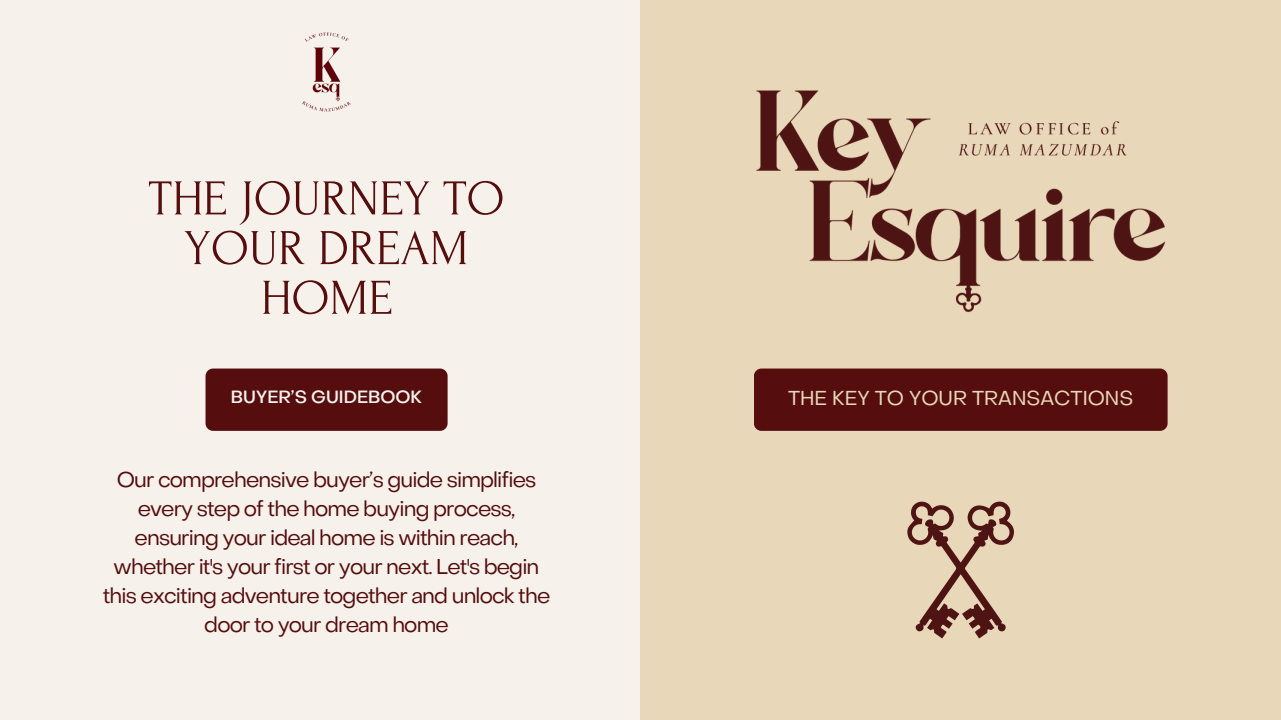
<style>
.page{position:relative;width:1281px;height:720px;background:#f7f1eb}
.page>*{position:absolute;margin:0;border:0;box-sizing:border-box;transform-origin:0 0}
.t1{font:50px/49.8px "Forum";color:#550d0e;text-align:center}
.t2{font:21.25px/29px "Object Sans";letter-spacing:-.04em;color:#550d0e;text-align:center}
.t3{font:20px "Object Sans";color:#e8d7b9}
.t4{font:500 17.5px "Object Sans";color:#f7f1eb}
</style>
<div class="page">
<div style="left:205px;top:369px;width:242px;height:62px;background:#550d0e;border-radius:8px"></div>
<div style="left:640px;top:0;width:641px;height:720px;background:#e8d7b9"></div>
<img style="left:756px;top:90px;width:410px;height:222px">
<img style="left:907px;top:501px;width:107px;height:138px">
<img style="left:302px;top:32px;width:49px;height:80px">
<div style="left:754px;top:369px;width:413px;height:62px;background:#550d0e;border-radius:7px"></div>
<p class="t1" style="left:148px;top:174px;width:358px">THE JOURNEY TO<br>YOUR DREAM<br>HOME</p>
<p class="t4" style="left:231px;top:390px;width:193px">BUYER’S GUIDEBOOK</p>
<h2 class="t2" style="left:103px;top:467px;width:449px">Our comprehensive buyer’s guide simplifies every step of the home buying process, ensuring your ideal home is within reach, whether it's your first or your next. Let's begin this exciting adventure together and unlock the door to your dream home</h2>
<p class="t3" style="left:788px;top:390px;width:347px">THE KEY TO YOUR TRANSACTIONS</p>
</div>
